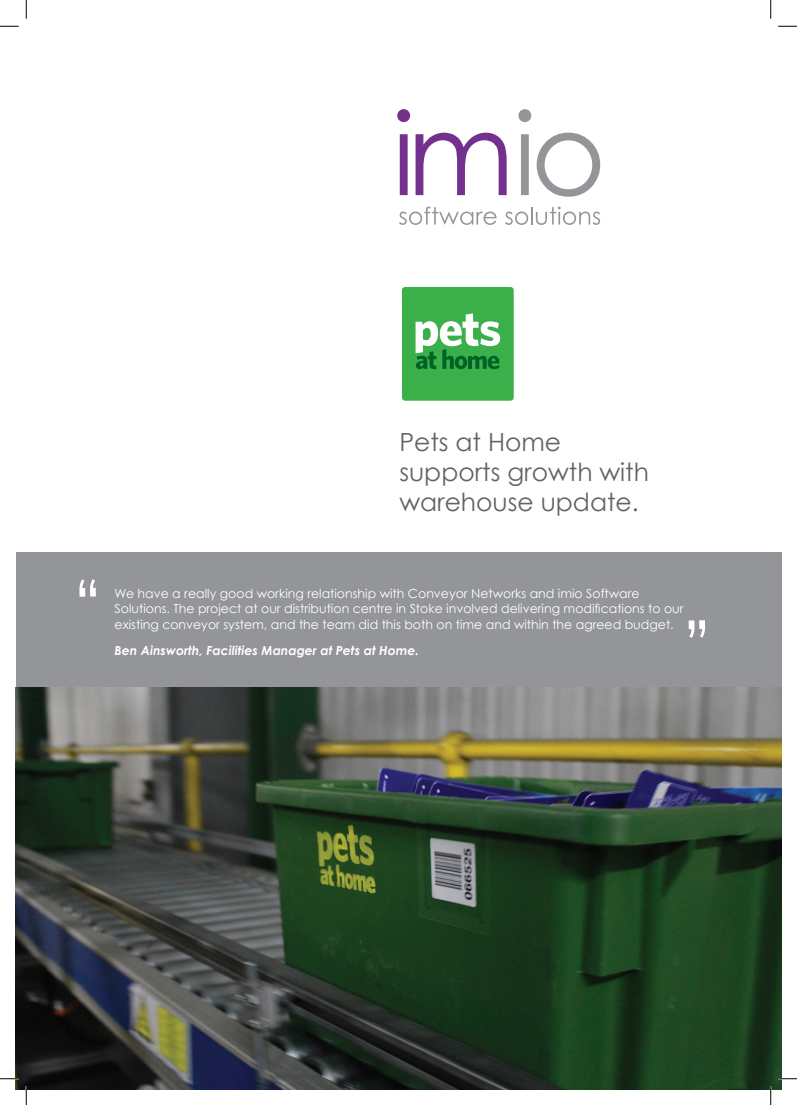
<style>
.page{position:relative;width:797px;height:1105px;background:#fff}
.page>*{position:absolute;margin:0;border:0;box-sizing:border-box;transform-origin:0 0}
.t1{font:25px/30px "Century Gothic";color:#636366}
.t2{font:12.5px/15.6px "Century Gothic";color:#fff}
.t3{font:italic 700 12.5px "Century Gothic";color:#fff}
</style>
<div class="page">
<img style="left:16px;top:687px;width:765px;height:402px">
<div style="left:402px;top:287px;width:111px;height:114px;background:#3baf49;border-radius:4px"></div>
<svg style="left:415px;top:313px;width:85px;height:56px"></svg>
<div style="left:16px;top:552px;width:765px;height:135px;background:#939598"></div>
<svg style="left:79px;top:579px;width:17px;height:18px"></svg>
<svg style="left:688px;top:620px;width:17px;height:18px"></svg>
<svg style="left:518px;top:109px;width:82px;height:88px"></svg>
<svg style="left:397px;top:109px;width:109px;height:86px"></svg>
<svg style="left:399px;top:207px;width:97px;height:18px"></svg>
<svg style="left:505px;top:207px;width:95px;height:18px"></svg>
<svg style="left:0;top:25px;width:19px;height:2px"></svg>
<svg style="left:778px;top:25px;width:19px;height:2px"></svg>
<svg style="left:0;top:1078px;width:19px;height:1px"></svg>
<svg style="left:778px;top:1078px;width:19px;height:1px"></svg>
<svg style="left:25px;top:0;width:2px;height:19px"></svg>
<svg style="left:25px;top:1086px;width:2px;height:19px"></svg>
<svg style="left:770px;top:0;width:1px;height:19px"></svg>
<svg style="left:770px;top:1086px;width:1px;height:19px"></svg>
<h1 class="t1" style="left:399px;top:427px;width:251px">Pets at Home supports growth with warehouse update.</h1>
<p class="t2" style="left:115px;top:585px;width:570px">We have a really good working relationship with Conveyor Networks and imio Software<br>Solutions. The project at our distribution centre in Stoke involved delivering modifications to our existing conveyor system, and the team did this both on time and within the agreed budget.</p>
<p class="t3" style="left:115px;top:643px;width:306px">Ben Ainsworth, Facilities Manager at Pets at Home.</p>
</div>
